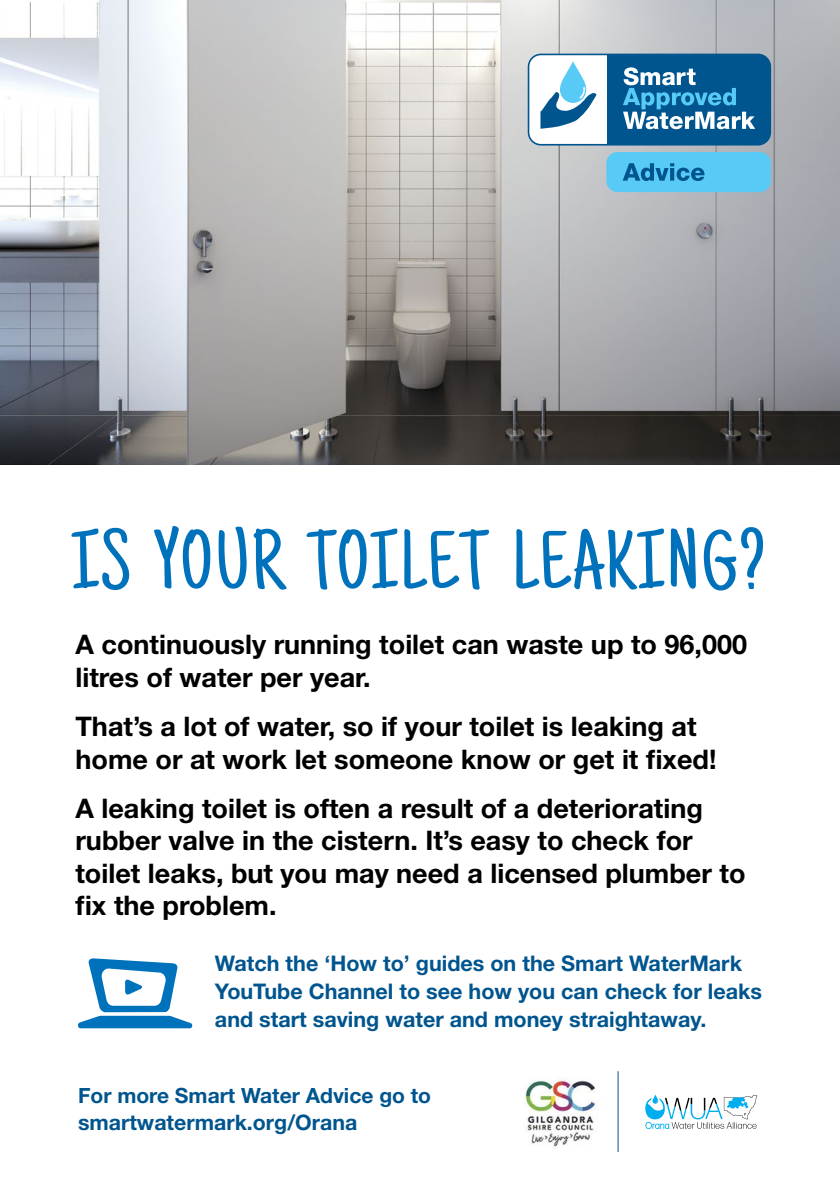
<style>
.page{position:relative;width:840px;height:1191px;background:#fff}
.page>*{position:absolute;margin:0;border:0;box-sizing:border-box;transform-origin:0 0}
.t1{font:84.2px "Just Another Hand";letter-spacing:.025em;color:#0072bc}
.t2{font:700 27px/32.4px "Helvetica Neue";color:#000}
.t3{font:700 21.6px/28px "Helvetica Neue";color:#00558f}
.t4{font:700 21.4px "Helvetica Neue";color:#00558f}
.t5{font:700 21px "Helvetica Neue";color:#00558f}
</style>
<div class="page">
<img style="left:0;top:0;width:839px;height:465px">
<div style="left:606px;top:153px;width:163px;height:39px;background:#57caf5;border-radius:11px"></div>
<div style="left:606px;top:152px;width:164px;height:40px;border:1px solid #57caf5;border-radius:11px"></div>
<div style="left:528px;top:54px;width:241px;height:91px;background:#fff;border-radius:12px"></div>
<div style="left:527px;top:54px;width:243px;height:91px;border:2px solid #00558f;border-radius:12px"></div>
<svg style="left:607px;top:54px;width:162px;height:91px;background:#2470a2"></svg>
<svg style="left:540px;top:61px;width:56px;height:68px"></svg>
<svg style="left:622px;top:163px;width:82px;height:18px"></svg>
<svg style="left:78px;top:958px;width:114px;height:70px"></svg>
<hr style="left:617px;top:1071px;width:1px;height:80px;background:#00558f">
<svg style="left:645px;top:1094px;width:111px;height:35px"></svg>
<img style="left:524px;top:1079px;width:72px;height:68px">
<h1 class="t1" style="left:72px;top:512px;width:695px">IS YOUR TOILET LEAKING?</h1>
<p class="t2" style="left:75px;top:628px;width:673px">A continuously running toilet can waste up to 96,000 litres of water per year.</p>
<p class="t2" style="left:75px;top:710px;width:642px">That’s a lot of water, so if your toilet is leaking at home or at work let someone know or get it fixed!</p>
<p class="t2" style="left:75px;top:791px;width:671px">A leaking toilet is often a result of a deteriorating rubber valve in the cistern. It’s easy to check for toilet leaks, but you may need a licensed plumber to fix the problem.</p>
<p class="t3" style="left:215px;top:948px;width:548px">Watch the ‘How to’ guides on the Smart WaterMark<br>YouTube Channel to see how you can check for leaks and start saving water and money straightaway.</p>
<p class="t5" style="left:78px;top:1082px;width:354px">For more Smart Water Advice go to</p>
<p class="t4" style="left:78px;top:1109px;width:281px">smartwatermark.org/Orana</p>
</div>
